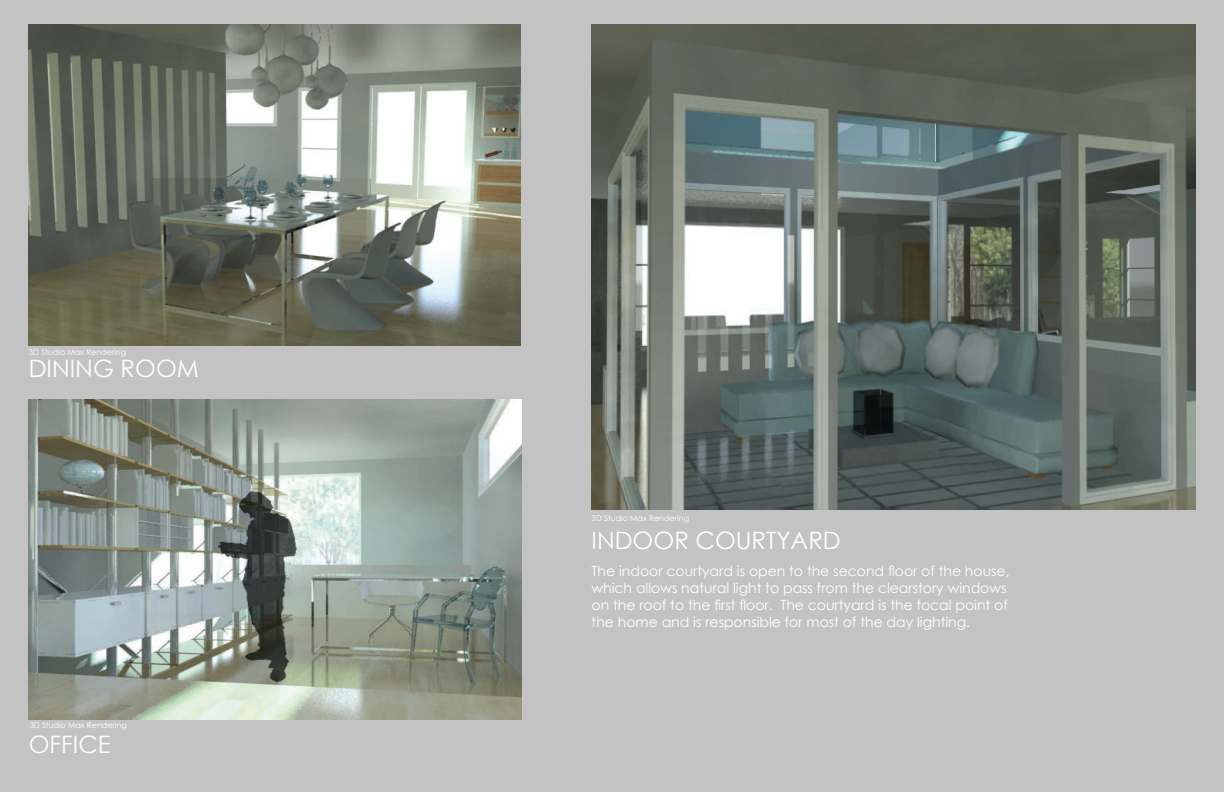
<style>
.page{position:relative;width:1224px;height:792px;background:#c4c3c3}
.page>*{position:absolute;margin:0;border:0;box-sizing:border-box;transform-origin:0 0}
.t1{font:24px "Century Gothic";color:#fff}
.t2{font:14px/16.8px "Century Gothic";color:#fff}
.t3{font:8px "Century Gothic";color:#fff}
</style>
<div class="page">
<img style="left:29px;top:25px;width:491px;height:320px">
<img style="left:29px;top:399px;width:493px;height:321px">
<img style="left:592px;top:25px;width:604px;height:484px">
<p class="t3" style="left:29px;top:347px;width:99px">3D Studio Max Rendering</p>
<h1 class="t1" style="left:29px;top:352px;width:172px">DINING ROOM</h1>
<p class="t3" style="left:29px;top:720px;width:99px">3D Studio Max Rendering</p>
<h1 class="t1" style="left:29px;top:727px;width:83px">OFFICE</h1>
<p class="t3" style="left:592px;top:513px;width:99px">3D Studio Max Rendering</p>
<h1 class="t1" style="left:592px;top:524px;width:251px">INDOOR COURTYARD</h1>
<p class="t2" style="left:592px;top:562px;width:420px">The indoor courtyard is open to the second floor of the house, which allows natural light to pass from the clearstory windows on the roof to the first floor. The courtyard is the focal point of the home and is responsible for most of the day lighting.</p>
</div>
